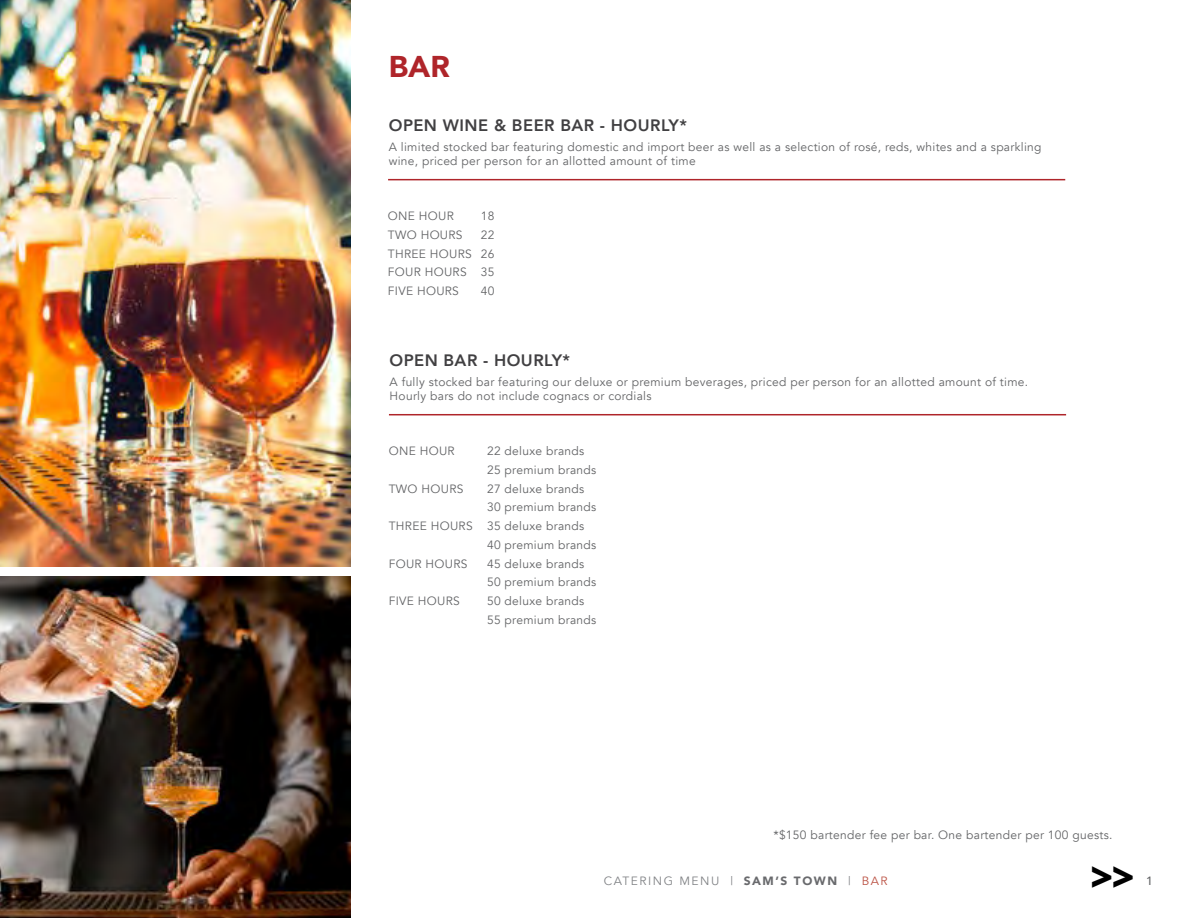
<style>
.page{position:relative;width:1188px;height:918px;background:#fff}
.page>*{position:absolute;margin:0;border:0;box-sizing:border-box;transform-origin:0 0}
.t1{font:800 39px "Open Sans";color:#000}
.t2{font:900 30px "Avenir";color:#af252a}
.t3{font:800 16.5px "Avenir";letter-spacing:.03em;color:#414042}
.t4{font:12px/18.8px "Avenir";letter-spacing:.025em;color:#636466}
.t5{font:12px "Avenir";letter-spacing:.125em;color:#808285}
.t6{font:900 12px "Avenir";letter-spacing:.125em;color:#696a6d}
.t7{font:500 12px "Avenir";color:#636466}
.s1{font-weight:400;color:#808285}
.s2{font-weight:400;color:#bb5244}
</style>
<div class="page">
<hr style="left:388px;top:179px;width:677px;height:1px;background:#af252a">
<img style="left:0;top:0;width:351px;height:566px">
<img style="left:0;top:576px;width:351px;height:342px">
<hr style="left:389px;top:414px;width:677px;height:1px;background:#af252a">
<h2 class="t2" style="left:389px;top:41px;width:63px">BAR</h2>
<h3 class="t3" style="left:389px;top:112px;width:300px">OPEN WINE &amp; BEER BAR - HOURLY*</h3>
<p class="t4" style="left:389px;top:140px;width:654px;line-height:13.5px">A limited stocked bar featuring domestic and import beer as well as a selection of rosé, reds, whites and a sparkling wine, priced per person for an allotted amount of time</p>
<p class="t4" style="left:388px;top:207px;width:67px">ONE HOUR</p>
<p class="t4" style="left:481px;top:207px;width:15px">18</p>
<p class="t4" style="left:388px;top:226px;width:76px">TWO HOURS</p>
<p class="t4" style="left:388px;top:226px;width:108px;text-align:justify;text-indent:93px">22<br>THREE HOURS 26<br>FOUR HOURS 35<br>FIVE HOURS</p>
<p class="t4" style="left:481px;top:282px;width:15px">40</p>
<h3 class="t3" style="left:390px;top:347px;width:182px">OPEN BAR - HOURLY*</h3>
<p class="t4" style="left:390px;top:375px;width:640px;line-height:13.5px">A fully stocked bar featuring our deluxe or premium beverages, priced per person for an allotted amount of time.<br>Hourly bars do not include cognacs or cordials</p>
<p class="t4" style="left:389px;top:442px;width:67px">ONE HOUR</p>
<p class="t4" style="left:389px;top:479px;width:76px">TWO HOURS</p>
<p class="t4" style="left:389px;top:517px;width:85px">THREE HOURS</p>
<p class="t4" style="left:389px;top:554px;width:80px">FOUR HOURS</p>
<p class="t4" style="left:389px;top:592px;width:73px">FIVE HOURS</p>
<p class="t4" style="left:487px;top:442px;width:111px">22 deluxe brands<br>25 premium brands<br>27 deluxe brands<br>30 premium brands<br>35 deluxe brands<br>40 premium brands<br>45 deluxe brands<br>50 premium brands<br>50 deluxe brands<br>55 premium brands</p>
<p class="t4" style="left:773px;top:826px;width:341px">*$150 bartender fee per bar. One bartender per 100 guests.</p>
<p class="t5" style="left:604px;top:873px;width:131px">CATERING MENU |</p>
<p class="t6" style="left:744px;top:870px;width:145px">SAM’S TOWN <span class="s1">|</span> <span class="s2">BAR</span></p>
<h1 class="t1" style="left:1091px;top:847px;width:45px">&gt;&gt;</h1>
<p class="t7" style="left:1146px;top:870px;width:8px">1</p>
</div>
